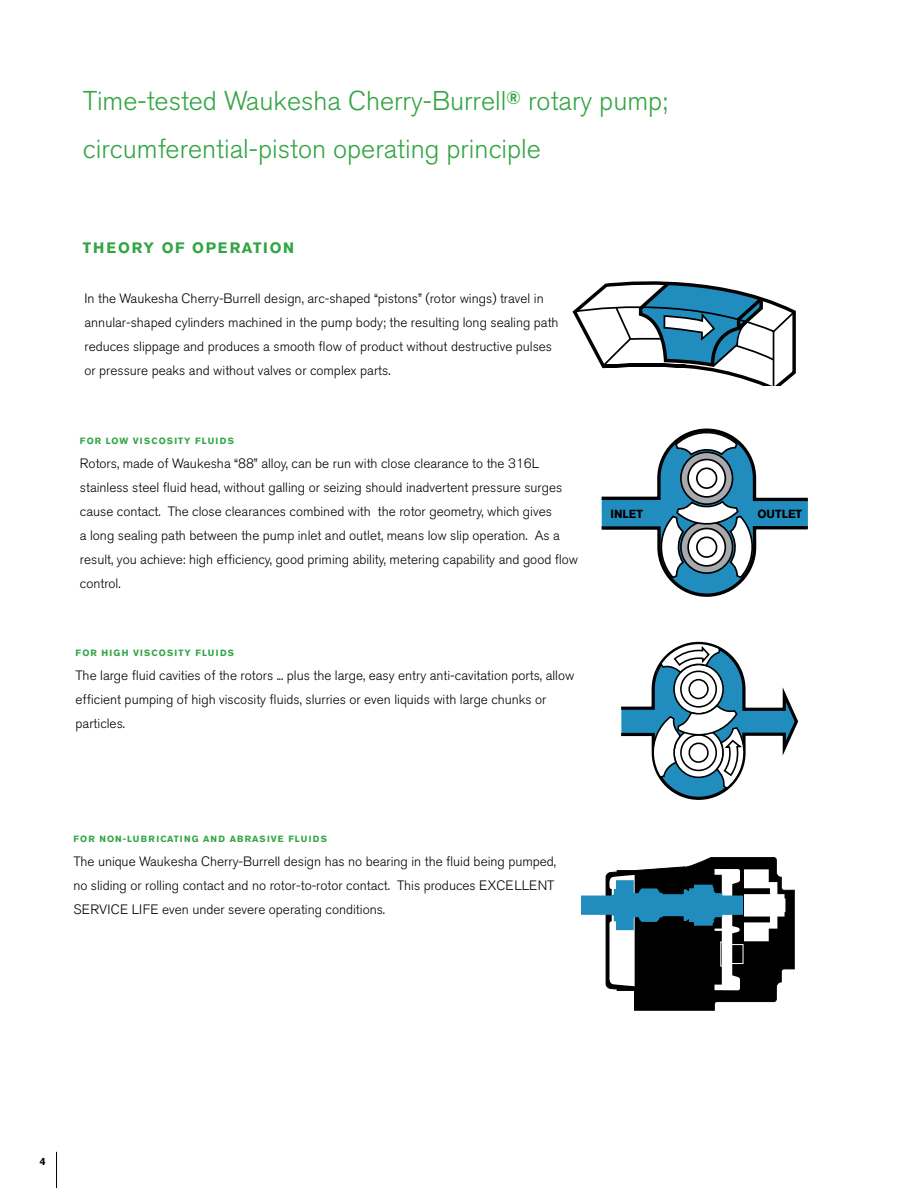
<style>
.page{position:relative;width:918px;height:1188px;background:#fff}
.page>*{position:absolute;margin:0;border:0;box-sizing:border-box;transform-origin:0 0}
.Body_Copy_Headline{font:300 27px/48px "Akzidenz Grotesk BE";color:#33a544}
.Body_Copy_Headline-2{font:700 15px "Akzidenz Grotesk BE";letter-spacing:.11em;color:#33a544}
.Body_Copy__16pt_Lead{font:300 13.5px/24px "Akzidenz Grotesk BE";color:#000}
.t1{font:700 11.7px "Akzidenz Grotesk BE";color:#000}
.t2{font:700 10.5px "Akzidenz Grotesk BE";color:#000}
.Back_Cover_Sub-Headl{font:700 9px "Akzidenz Grotesk BE";letter-spacing:.11em;color:#33a544}
.Back_Cover_Sub-Headl-2{font:700 9px "Akzidenz Grotesk BE";letter-spacing:.13em;color:#33a544}
</style>
<div class="page">
<hr style="left:56px;top:1152px;width:1px;height:36px;background:#000">
<svg style="left:581px;top:857px;width:214px;height:154px"></svg>
<svg style="left:572px;top:281px;width:224px;height:104px"></svg>
<svg style="left:602px;top:429px;width:206px;height:168px"></svg>
<svg style="left:621px;top:641px;width:178px;height:159px"></svg>
<p class="Body_Copy_Headline" style="left:83px;top:77px;width:587px">Time-tested Waukesha Cherry-Burrell<sup>®</sup> rotary pump; circumferential-piston operating principle</p>
<p class="Body_Copy_Headline-2" style="left:83px;top:239px;width:213px">THEORY OF OPERATION</p>
<p class="Body_Copy__16pt_Lead" style="left:85px;top:286px;width:476px">In the Waukesha Cherry-Burrell design, arc-shaped “pistons” (rotor wings) travel in annular-shaped cylinders machined in the pump body; the resulting long sealing path reduces slippage and produces a smooth flow of product without destructive pulses or pressure peaks and without valves or complex parts.</p>
<p class="Back_Cover_Sub-Headl" style="left:80px;top:436px;width:156px">FOR LOW VISCOSITY FLUIDS</p>
<p class="Body_Copy__16pt_Lead" style="left:80px;top:452px;width:500px">Rotors, made of Waukesha “88” alloy, can be run with close clearance to the 316L stainless steel fluid head, without galling or seizing should inadvertent pressure surges cause contact. The close clearances combined with the rotor geometry, which gives<br>a long sealing path between the pump inlet and outlet, means low slip operation. As a result, you achieve: high efficiency, good priming ability, metering capability and good flow control.</p>
<p class="Back_Cover_Sub-Headl-2" style="left:76px;top:648px;width:160px">FOR HIGH VISCOSITY FLUIDS</p>
<p class="Body_Copy__16pt_Lead" style="left:76px;top:664px;width:500px">The large fluid cavities of the rotors ... plus the large, easy entry anti-cavitation ports, allow efficient pumping of high viscosity fluids, slurries or even liquids with large chunks or particles.</p>
<p class="t1" style="left:610px;top:507px;width:34px">INLET</p>
<p class="t1" style="left:757px;top:507px;width:46px">OUTLET</p>
<p class="Back_Cover_Sub-Headl" style="left:73px;top:834px;width:255px">FOR NON-LUBRICATING AND ABRASIVE FLUIDS</p>
<p class="Body_Copy__16pt_Lead" style="left:73px;top:850px;width:484px;text-align:justify">The unique Waukesha Cherry-Burrell design has no bearing in the fluid being pumped, no sliding or rolling contact and no rotor-to-rotor contact. This produces EXCELLENT SERVICE LIFE even under severe operating conditions.</p>
<p class="t2" style="left:40px;top:1155px;width:7px">4</p>
</div>
